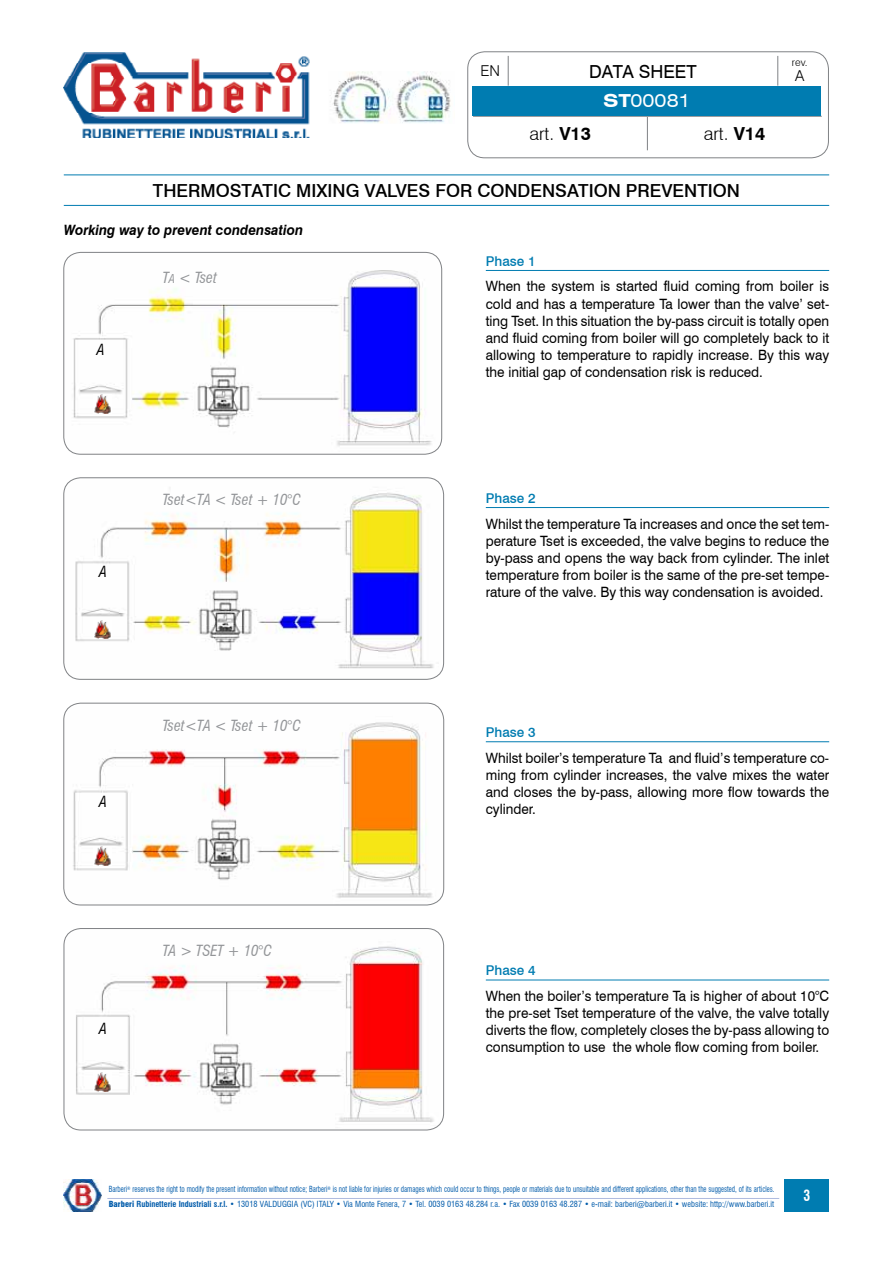
<style>
.page{position:relative;width:893px;height:1263px;background:#fff}
.page>*{position:absolute;margin:0;border:0;box-sizing:border-box;transform-origin:0 0}
.t1{font:500 18px "Swiss 721 BT";color:#000}
.t2{font:300 18px "Swiss 721 BT";color:#000}
.t3{font:18px "Swiss 721 BT";color:#000}
.t4{font:expanded 18px "Swiss 721 BT";color:#fff}
.t5{font:italic condensed 15px "Swiss 721 BT";color:#939598}
.t6{font:italic condensed 15px "Swiss 721 BT";color:#000}
.t7{font:300 15px "Swiss 721 BT";color:#000}
.t8{font:700 condensed 15px "Swiss 721 BT";color:#fff;scale:.9 1}
.t9{font:14.25px/17.1px "Swiss 721 BT";color:#000;text-align:justify;scale:.95 1}
.t10{font:italic 700 14.25px "Swiss 721 BT";color:#000;scale:.95 1}
.t11{font:500 13.5px "Swiss 721 BT";color:#007cb1}
.t12{font:300 10.5px "Swiss 721 BT";color:#000}
.t13{font:condensed 8.25px "Swiss 721 BT";color:#005baa;scale:.83 1}
.t14{font:condensed 8.25px "Swiss 721 BT";color:#005baa}
.s1{font-weight:700}
.s2{font-size:12px}
.s3{font-weight:900}
</style>
<div class="page">
<img style="left:64px;top:52px;width:246px;height:86px">
<img style="left:333px;top:72px;width:118px;height:51px">
<div style="left:467px;top:51px;width:362px;height:107px;border:1px solid #808285;border-radius:17px"></div>
<div style="left:784px;top:1179px;width:45px;height:33px;background:#007cb1"></div>
<hr style="left:64px;top:175px;width:765px;height:1px;background:#007cb1">
<hr style="left:64px;top:205px;width:765px;height:1px;background:#007cb1">
<img style="left:64px;top:1179px;width:37px;height:33px">
<hr style="left:473px;top:116px;width:174px;height:1px;background:#808285">
<hr style="left:647px;top:116px;width:175px;height:1px;background:#808285">
<hr style="left:647px;top:116px;width:1px;height:34px;background:#808285">
<div style="left:472px;top:86px;width:349px;height:29px;background:#007cb1"></div>
<hr style="left:508px;top:56px;width:1px;height:30px;background:#808285">
<hr style="left:777px;top:56px;width:1px;height:30px;background:#808285">
<hr style="left:107px;top:1198px;width:672px;height:1px;background:#afbbe0">
<hr style="left:486px;top:270px;width:343px;height:1px;background:#007cb1">
<hr style="left:486px;top:507px;width:343px;height:1px;background:#007cb1">
<hr style="left:486px;top:741px;width:343px;height:1px;background:#007cb1">
<hr style="left:486px;top:980px;width:343px;height:1px;background:#007cb1">
<img style="left:64px;top:928px;width:377px;height:202px">
<div style="left:64px;top:928px;width:380px;height:202px;border:1px solid #808285;border-radius:17px"></div>
<img style="left:94px;top:1072px;width:17px;height:19px">
<img style="left:65px;top:703px;width:379px;height:202px">
<div style="left:64px;top:703px;width:380px;height:202px;border:1px solid #808285;border-radius:17px"></div>
<img style="left:94px;top:846px;width:17px;height:19px">
<img style="left:64px;top:479px;width:376px;height:200px">
<div style="left:64px;top:478px;width:380px;height:201px;border:1px solid #808285;border-radius:17px"></div>
<img style="left:94px;top:620px;width:17px;height:19px">
<img style="left:64px;top:253px;width:378px;height:201px">
<div style="left:64px;top:252px;width:378px;height:202px;border:1px solid #808285;border-radius:17px"></div>
<img style="left:94px;top:395px;width:17px;height:18px">
<p class="t7" style="left:480px;top:62px;width:21px">EN</p>
<p class="t3" style="left:589px;top:60px;width:109px">DATA SHEET</p>
<p class="t4" style="left:603px;top:90px;width:89px"><span class="s1">ST</span>00081</p>
<p class="t2" style="left:529px;top:123px;width:63px">art. <span class="s1">V13</span></p>
<p class="t2" style="left:704px;top:123px;width:63px">art. <span class="s1">V14</span></p>
<p class="t1" style="left:153px;top:179px;width:589px">THERMOSTATIC MIXING VALVES FOR CONDENSATION PREVENTION</p>
<p class="t10" style="left:64px;top:221px;width:253px">Working way to prevent condensation</p>
<p class="t12" style="left:792px;top:56px;width:17px">rev.</p>
<p class="t7" style="left:795px;top:66px;width:11px">A</p>
<p class="t6" style="left:97px;top:341px;width:9px">A</p>
<p class="t6" style="left:99px;top:563px;width:9px">A</p>
<p class="t6" style="left:99px;top:793px;width:9px">A</p>
<p class="t6" style="left:99px;top:1019px;width:9px">A</p>
<p class="t5" style="left:163px;top:268px;width:56px">T<span class="s2">A</span> &lt; Tset</p>
<p class="t5" style="left:163px;top:490px;width:140px">Tset&lt;TA &lt; Tset + 10°C</p>
<p class="t5" style="left:163px;top:717px;width:140px">Tset&lt;TA &lt; Tset + 10°C</p>
<p class="t5" style="left:163px;top:942px;width:111px">TA &gt; TSET + 10°C</p>
<p class="t11" style="left:486px;top:253px;width:51px">Phase 1</p>
<p class="t9" style="left:486px;top:278px;width:363px">When the system is started fluid coming from boiler is cold and has a temperature Ta lower than the valve’ set&shy;ting Tset. In this situation the by-pass circuit is totally open and fluid coming from boiler will go completely back to it allowing to temperature to rapidly increase. By this way the initial gap of condensation risk is reduced.</p>
<p class="t11" style="left:486px;top:490px;width:51px">Phase 2</p>
<p class="t9" style="left:486px;top:515px;width:363px">Whilst the temperature Ta increases and once the set tem&shy;perature Tset is exceeded, the valve begins to reduce the by-pass and opens the way back from cylinder. The inlet temperature from boiler is the same of the pre-set tempe&shy;rature of the valve. By this way condensation is avoided.</p>
<p class="t11" style="left:486px;top:724px;width:51px">Phase 3</p>
<p class="t9" style="left:486px;top:749px;width:363px">Whilst boiler’s temperature Ta and fluid’s temperature co&shy;ming from cylinder increases, the valve mixes the water and closes the by-pass, allowing more flow towards the cylinder.</p>
<p class="t11" style="left:486px;top:962px;width:51px">Phase 4</p>
<p class="t9" style="left:486px;top:987px;width:363px">When the boiler’s temperature Ta is higher of about 10°C the pre-set Tset temperature of the valve, the valve totally diverts the flow, completely closes the by-pass allowing to consumption to use the whole flow coming from boiler.</p>
<p class="t13" style="left:109px;top:1184px;width:804px">Barberi<sup>®</sup> reserves the right to modify the present information without notice; Barberi<sup>®</sup> is not liable for injuries or damages which could occur to things, people or materials due to unsuitable and different applications, other than the suggested, of its articles.</p>
<p class="t14" style="left:109px;top:1199px;width:667px"><span class="s3">Barberi</span> <span class="s1">Rubinetterie Industriali s.r.l.</span> • 13018 VALDUGGIA (VC) ITALY • Via Monte Fenera, 7 • Tel. 0039 0163 48.284 r.a. • Fax 0039 0163 48.287 • e-mail: barberi@barberi.it • website: http://www.barberi.it</p>
<p class="t8" style="left:803px;top:1187px;width:9px">3</p>
</div>
